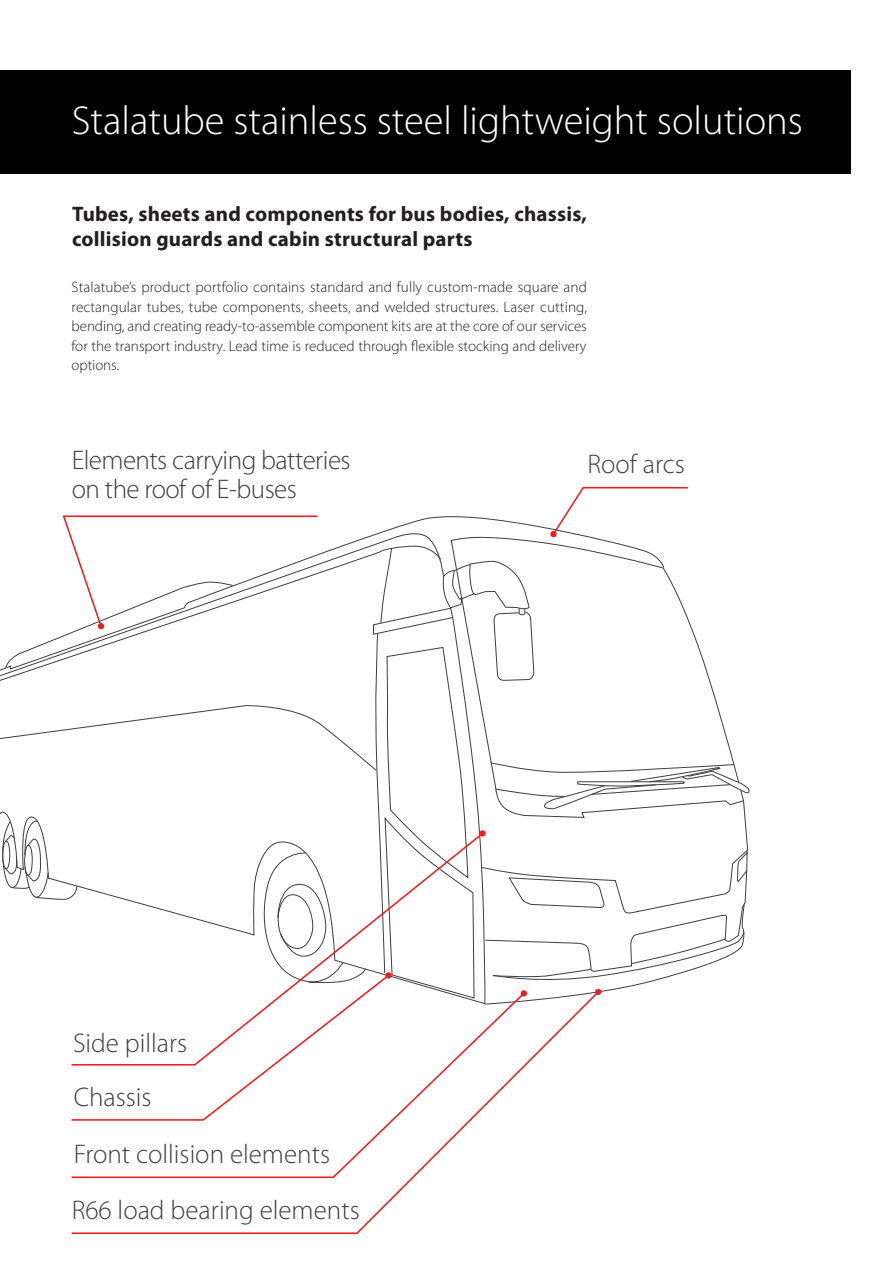
<style>
.page{position:relative;width:893px;height:1263px;background:#fff}
.page>*{position:absolute;margin:0;border:0;box-sizing:border-box;transform-origin:0 0}
.t1{font:300 40.5px "Myriad Pro";color:#fff}
.t2{font:300 27px "Myriad Pro";color:#3e3e3f}
.t3{font:300 27px/29.2px "Myriad Pro";letter-spacing:-.02em;color:#3e3e3f}
.t4{font:700 21px/25.2px "Myriad Pro";letter-spacing:.01em;color:#231f20}
.t5{font:300 15px/19.5px "Myriad Pro";letter-spacing:-.005em;color:#231f20;text-align:justify}
</style>
<div class="page">
<div style="left:0;top:70px;width:850px;height:103px;background:#000001"></div>
<svg style="left:71px;top:1005px;width:516px;height:229px"></svg>
<svg style="left:71px;top:1005px;width:320px;height:116px"></svg>
<svg style="left:0;top:486px;width:750px;height:519px"></svg>
<div style="left:550px;top:531px;width:7px;height:6px;background:#ee1d23;border-radius:50%"></div>
<h1 class="t1" style="left:72px;top:96px;width:733px">Stalatube stainless steel lightweight solutions</h1>
<h3 class="t4" style="left:72px;top:201px;width:516px">Tubes, sheets and components for bus bodies, chassis, collision guards and cabin structural parts</h3>
<p class="t5" style="left:72px;top:277px;width:517px">Stalatube’s product portfolio contains standard and fully custom-made square and rectangular tubes, tube components, sheets, and welded structures. Laser cutting, bending, and creating ready-to-assemble component kits are at the core of our services for the transport industry. Lead time is reduced through flexible stocking and delivery options.</p>
<h2 class="t3" style="left:72px;top:445px;width:280px">Elements carrying batteries on the roof of E-buses</h2>
<h2 class="t2" style="left:73px;top:1027px;width:116px">Side pillars</h2>
<h2 class="t2" style="left:74px;top:1080px;width:79px">Chassis</h2>
<h2 class="t2" style="left:74px;top:1138px;width:258px">Front collision elements</h2>
<h2 class="t2" style="left:72px;top:1194px;width:289px">R66 load bearing elements</h2>
<h2 class="t2" style="left:587px;top:448px;width:99px">Roof arcs</h2>
</div>
